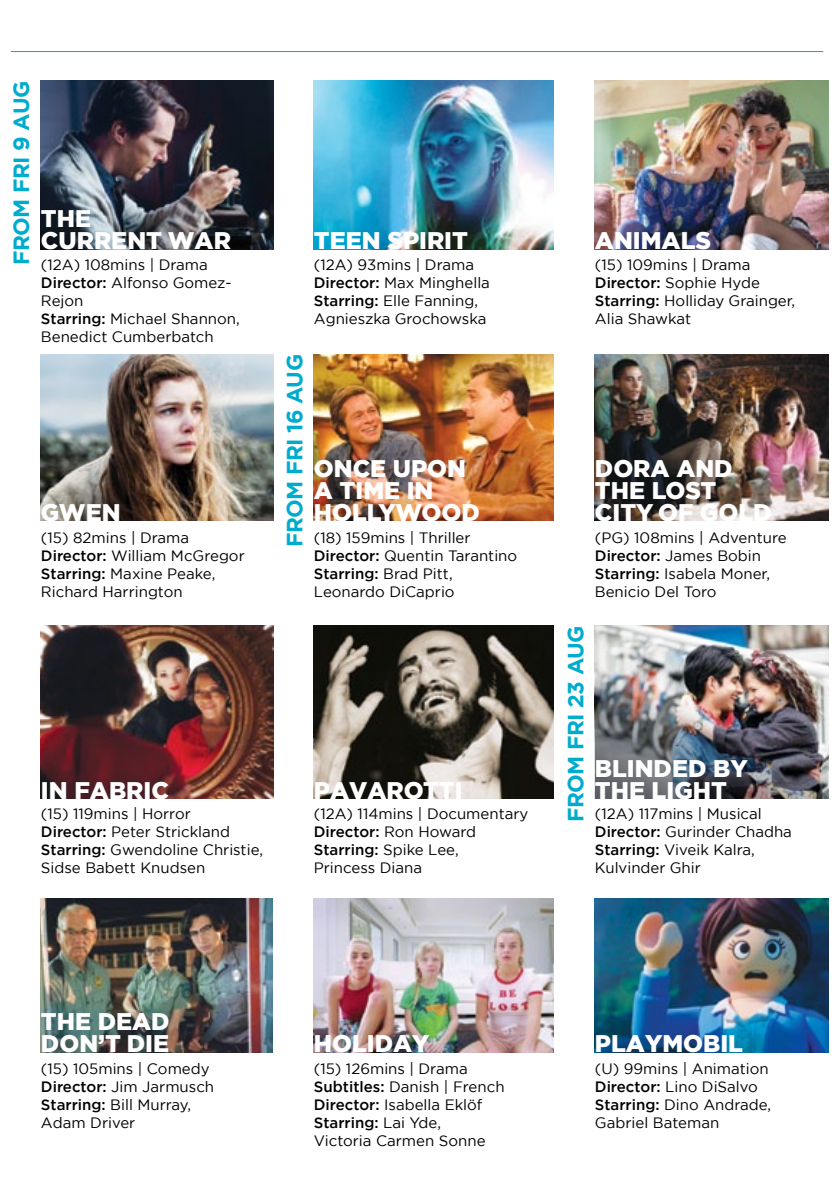
<style>
.page{position:relative;width:840px;height:1191px;background:#fff}
.page>*{position:absolute;margin:0;border:0;box-sizing:border-box;transform-origin:0 0}
.t1{font:900 24px/22px "Gotham";color:#fff}
.t2{font:700 22px "Gotham";letter-spacing:-.025em;color:#00accd}
.t3{font:15px/18px "Gotham";color:#000}
.s1{font-weight:500}
</style>
<div class="page">
<hr style="left:11px;top:51px;width:811px;height:1px;background:#00accd">
<img style="left:41px;top:625px;width:232px;height:173px">
<img style="left:41px;top:899px;width:231px;height:153px">
<img style="left:314px;top:81px;width:239px;height:168px">
<img style="left:594px;top:81px;width:234px;height:168px">
<img style="left:594px;top:354px;width:234px;height:167px">
<img style="left:594px;top:899px;width:234px;height:153px">
<img style="left:314px;top:899px;width:239px;height:153px">
<img style="left:314px;top:625px;width:239px;height:173px">
<img style="left:41px;top:354px;width:232px;height:167px">
<img style="left:41px;top:81px;width:232px;height:168px">
<img style="left:314px;top:354px;width:239px;height:167px">
<img style="left:594px;top:626px;width:233px;height:172px">
<h2 class="t2" style="left:7px;top:265px;width:186px;rotate:-90deg">FROM FRI 9 AUG</h2>
<h1 class="t1" style="left:41px;top:208px;width:191px">THE<br>CURRENT WAR</h1>
<p class="t3" style="left:41px;top:255px;width:200px">(12A) 108mins | Drama<br><span class="s1">Director:</span> Alfonso Gomez-<br>Rejon<br><span class="s1">Starring:</span> Michael Shannon,<br>Benedict Cumberbatch</p>
<h1 class="t1" style="left:41px;top:501px;width:81px">GWEN</h1>
<p class="t3" style="left:41px;top:528px;width:205px">(15) 82mins | Drama<br><span class="s1">Director:</span> William McGregor<br><span class="s1">Starring:</span> Maxine Peake,<br>Richard Harrington</p>
<h1 class="t1" style="left:41px;top:779px;width:129px">IN FABRIC</h1>
<p class="t3" style="left:41px;top:804px;width:223px">(15) 119mins | Horror<br><span class="s1">Director:</span> Peter Strickland<br><span class="s1">Starring:</span> Gwendoline Christie,<br>Sidse Babett Knudsen</p>
<h1 class="t1" style="left:314px;top:230px;width:155px">TEEN SPIRIT</h1>
<p class="t3" style="left:314px;top:255px;width:177px">(12A) 93mins | Drama<br><span class="s1">Director:</span> Max Minghella<br><span class="s1">Starring:</span> Elle Fanning,<br>Agnieszka Grochowska</p>
<h1 class="t1" style="left:594px;top:230px;width:118px">ANIMALS</h1>
<p class="t3" style="left:594px;top:255px;width:202px">(15) 109mins | Drama<br><span class="s1">Director:</span> Sophie Hyde<br><span class="s1">Starring:</span> Holliday Grainger,<br>Alia Shawkat</p>
<h2 class="t2" style="left:280px;top:547px;width:195px;rotate:-90deg">FROM FRI 16 AUG</h2>
<h1 class="t1" style="left:314px;top:457px;width:167px">ONCE UPON<br>A TIME IN<br>HOLLYWOOD</h1>
<p class="t3" style="left:314px;top:528px;width:205px">(18) 159mins | Thriller<br><span class="s1">Director:</span> Quentin Tarantino<br><span class="s1">Starring:</span> Brad Pitt,<br>Leonardo DiCaprio</p>
<h1 class="t1" style="left:594px;top:457px;width:178px">DORA AND<br>THE LOST<br>CITY OF GOLD</h1>
<p class="t3" style="left:594px;top:528px;width:193px">(PG) 108mins | Adventure<br><span class="s1">Director:</span> James Bobin<br><span class="s1">Starring:</span> Isabela Moner,<br>Benicio Del Toro</p>
<h2 class="t2" style="left:561px;top:822px;width:198px;rotate:-90deg">FROM FRI 23 AUG</h2>
<h1 class="t1" style="left:594px;top:757px;width:154px">BLINDED BY</h1>
<h1 class="t1" style="left:314px;top:779px;width:150px">PAVAROTTI</h1>
<h1 class="t1" style="left:594px;top:779px;width:133px">THE LIGHT</h1>
<p class="t3" style="left:314px;top:804px;width:216px">(12A) 114mins | Documentary<br><span class="s1">Director:</span> Ron Howard<br><span class="s1">Starring:</span> Spike Lee,<br>Princess Diana</p>
<p class="t3" style="left:594px;top:804px;width:198px">(12A) 117mins | Musical<br><span class="s1">Director:</span> Gurinder Chadha<br><span class="s1">Starring:</span> Viveik Kalra,<br>Kulvinder Ghir</p>
<h1 class="t1" style="left:41px;top:1010px;width:130px">THE DEAD<br>DON’T DIE</h1>
<p class="t3" style="left:41px;top:1059px;width:175px">(15) 105mins | Comedy<br><span class="s1">Director:</span> Jim Jarmusch<br><span class="s1">Starring:</span> Bill Murray,<br>Adam Driver</p>
<h1 class="t1" style="left:314px;top:1032px;width:117px">HOLIDAY</h1>
<p class="t3" style="left:314px;top:1059px;width:192px">(15) 126mins | Drama<br><span class="s1">Subtitles:</span> Danish | French<br><span class="s1">Director:</span> Isabella Eklöf<br><span class="s1">Starring:</span> Lai Yde,<br>Victoria Carmen Sonne</p>
<h1 class="t1" style="left:594px;top:1032px;width:149px">PLAYMOBIL</h1>
<p class="t3" style="left:594px;top:1059px;width:178px">(U) 99mins | Animation<br><span class="s1">Director:</span> Lino DiSalvo<br><span class="s1">Starring:</span> Dino Andrade,<br>Gabriel Bateman</p>
</div>
